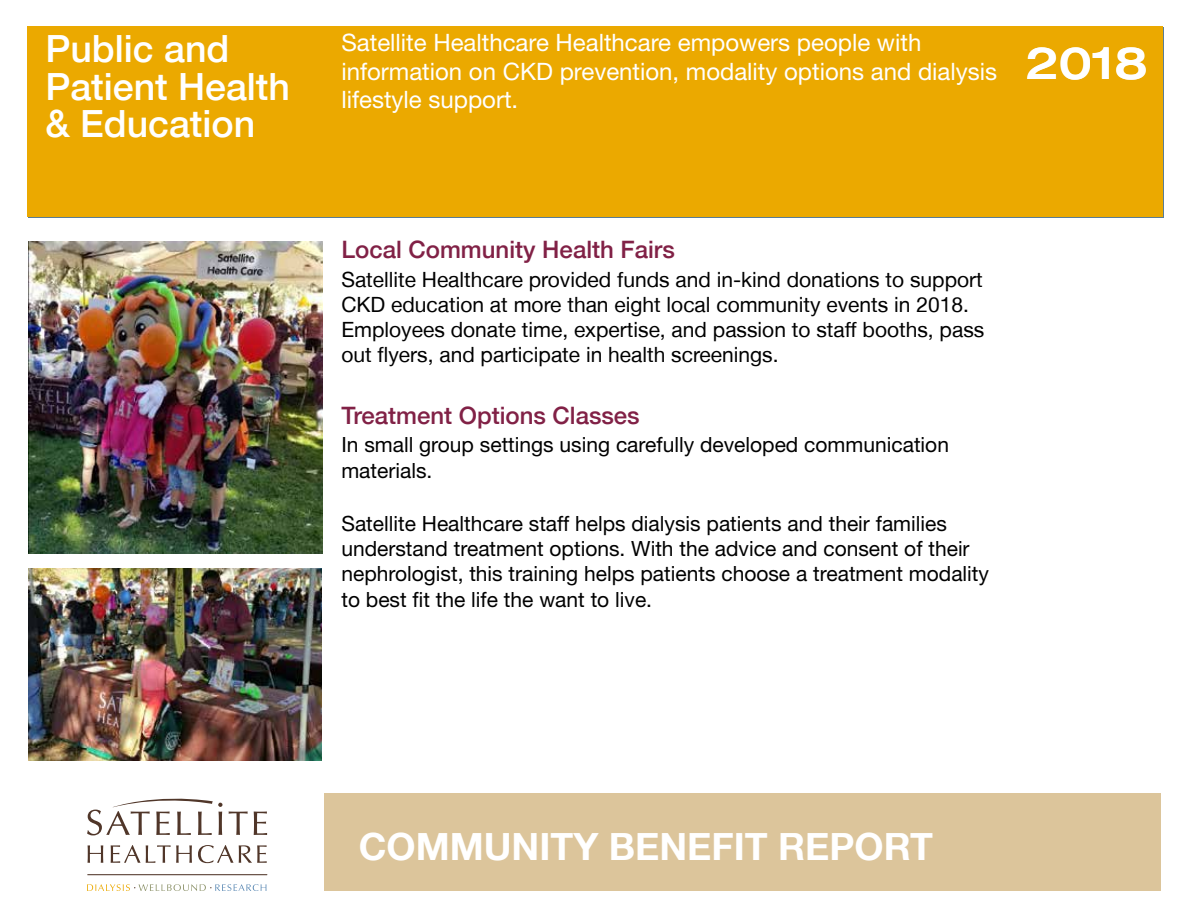
<style>
.page{position:relative;width:1188px;height:918px;background:#fff}
.page>*{position:absolute;margin:0;border:0;box-sizing:border-box;transform-origin:0 0}
.t1{font:500 expanded 45px "Helvetica Neue LT";color:#fff}
.t2{font:500 37.5px/37.5px "Helvetica Neue LT";color:#fff}
.t3{font:700 37.5px "Helvetica Neue LT";color:#fff}
.t4{font:24px/28.8px "Helvetica Neue LT Std";color:#fff}
.t5{font:500 24px "Helvetica Neue LT";color:#812146}
.t6{font:24px "Helvetica Neue LT";color:#fff}
.t7{font:21px/25.2px "Helvetica Neue LT Std";color:#000}
.t8{font:21px/25.2px "Helvetica Neue LT";color:#000}
</style>
<div class="page">
<div style="left:324px;top:793px;width:837px;height:98px;background:#dcc59b"></div>
<hr style="left:87px;top:874px;width:180px;height:1px;background:#503629">
<svg style="left:88px;top:845px;width:15px;height:18px"></svg>
<svg style="left:111px;top:845px;width:81px;height:18px"></svg>
<svg style="left:198px;top:845px;width:69px;height:18px"></svg>
<svg style="left:87px;top:798px;width:136px;height:37px"></svg>
<svg style="left:229px;top:812px;width:19px;height:23px"></svg>
<svg style="left:254px;top:812px;width:13px;height:23px"></svg>
<svg style="left:87px;top:884px;width:179px;height:7px"></svg>
<img style="left:28px;top:569px;width:294px;height:192px">
<img style="left:28px;top:241px;width:295px;height:313px">
<div style="left:28px;top:27px;width:1135px;height:190px;background:#eba900"></div>
<h2 class="t2" style="left:55px;top:30px;width:165px">CKD<br>Research</h2>
<h2 class="t2" style="left:45px;top:30px;width:246px">Public and<br>Patient Health &amp; Education</h2>
<p class="t4" style="left:341px;top:27px;width:657px">Satellite Healthcare Healthcare empowers people with information on CKD prevention, modality options and dialysis lifestyle support.</p>
<p class="t6" style="left:343px;top:28px;width:54px">copy</p>
<h1 class="t1" style="left:1025px;top:35px;width:124px">2018</h1>
<p class="t5" style="left:341px;top:235px;width:335px">Local Community Health Fairs</p>
<p class="t8" style="left:341px;top:266px;width:644px">Satellite Healthcare provided funds and in-kind donations to support CKD education at more than eight local community events in 2018.<br>Employees donate time, expertise, and passion to staff booths, pass out flyers, and participate in health screenings.</p>
<p class="t5" style="left:341px;top:401px;width:300px">Treatment Options Classes</p>
<p class="t7" style="left:341px;top:432px;width:609px">In small group settings using carefully developed communication materials.</p>
<p class="t7" style="left:341px;top:511px;width:649px">Satellite Healthcare staff helps dialysis patients and their families understand treatment options. With the advice and consent of their nephrologist, this training helps patients choose a treatment modality to best fit the life the want to live.</p>
<h2 class="t3" style="left:359px;top:824px;width:576px">COMMUNITY BENEFIT REPORT</h2>
</div>
